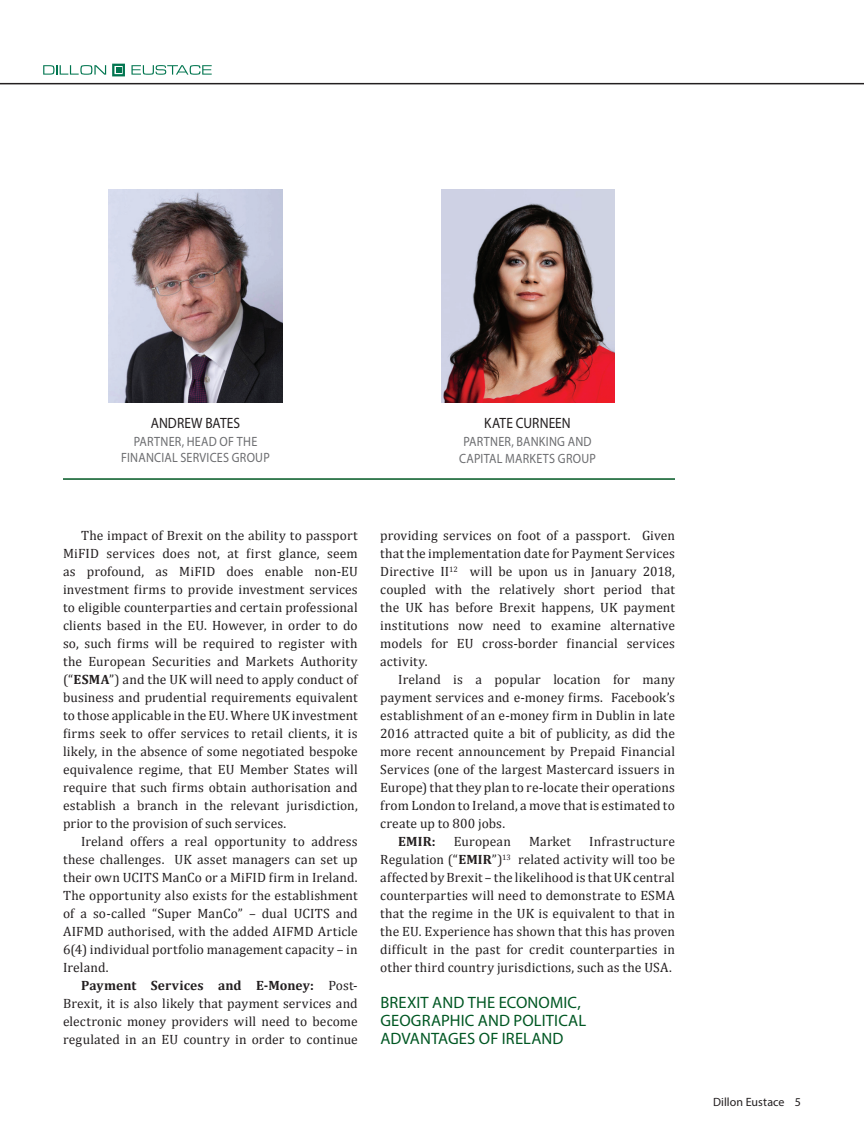
<style>
.page{position:relative;width:864px;height:1134px;background:#fff}
.page>*{position:absolute;margin:0;border:0;box-sizing:border-box;transform-origin:0 0}
.t1{font:16.5px/18px "Myriad Pro";letter-spacing:.01em;color:#005723}
.t2{font:15px "Myriad Pro";letter-spacing:.005em;color:#231f20;scale:.9 1}
.t3{font:13.5px/18px "Cambria";letter-spacing:.01em;color:#231f20;text-align:justify}
.t4{font:13.5px/16.5px "Myriad Pro";letter-spacing:.02em;color:#6c6d70;text-align:center;scale:.9 1}
.t5{font:700 13.5px "Cambria";color:#231f20}
.t6{font:12px "Myriad Pro";letter-spacing:.01em;color:#231f20}
.s1{font-weight:700}
</style>
<div class="page">
<hr style="left:0;top:83px;width:864px;height:1px;background:#231f20">
<img style="left:441px;top:189px;width:174px;height:214px">
<img style="left:109px;top:189px;width:174px;height:214px">
<hr style="left:63px;top:478px;width:612px;height:2px;background:#005723">
<svg style="left:43px;top:65px;width:63px;height:10px"></svg>
<svg style="left:131px;top:65px;width:81px;height:10px"></svg>
<svg style="left:112px;top:64px;width:13px;height:12px"></svg>
<p class="t2" style="left:151px;top:414px;width:101px">ANDREW BATES</p>
<p class="t4" style="left:121px;top:433px;width:167px">PARTNER, HEAD OF THE<br>FINANCIAL SERVICES GROUP</p>
<p class="t2" style="left:484px;top:414px;width:98px">KATE CURNEEN</p>
<p class="t4" style="left:459px;top:433px;width:154px">PARTNER, BANKING AND<br>CAPITAL MARKETS GROUP</p>
<p class="t3" style="left:63px;top:526px;width:296px;text-indent:18px">The impact of Brexit on the ability to passport MiFID services does not, at first glance, seem as profound, as MiFID does enable non-EU investment firms to provide investment services to eligible counterparties and certain professional clients based in the EU. However, in order to do so, such firms will be required to register with the European Securities and Markets Authority (“<span class="s1">ESMA</span>”) and the UK will need to apply conduct of business and prudential requirements equivalent to those applicable in the EU. Where UK investment firms seek to offer services to retail clients, it is likely, in the absence of some negotiated bespoke equivalence regime, that EU Member States will require that such firms obtain authorisation and establish a branch in the relevant jurisdiction, prior to the provision of such services.</p>
<p class="t3" style="left:63px;top:832px;width:296px;text-indent:18px">Ireland offers a real opportunity to address these challenges. UK asset managers can set up their own UCITS ManCo or a MiFID firm in Ireland.<br>The opportunity also exists for the establishment of a so-called “Super ManCo” – dual UCITS and AIFMD authorised, with the added AIFMD Article 6(4) individual portfolio management capacity – in Ireland.</p>
<p class="t3" style="left:63px;top:976px;width:296px;text-indent:18px"><span class="s1">Payment Services and E-Money:</span> Post-Brexit, it is also likely that payment services and electronic money providers will need to become regulated in an EU country in order to continue</p>
<p class="t3" style="left:380px;top:526px;width:296px">providing services on foot of a passport. Given that the implementation date for Payment Services Directive II<sup>12</sup> will be upon us in January 2018, coupled with the relatively short period that the UK has before Brexit happens, UK payment institutions now need to examine alternative models for EU cross-border financial services activity.</p>
<p class="t3" style="left:380px;top:670px;width:296px;text-indent:18px">Ireland is a popular location for many payment services and e-money firms. Facebook’s establishment of an e-money firm in Dublin in late 2016 attracted quite a bit of publicity, as did the more recent announcement by Prepaid Financial Services (one of the largest Mastercard issuers in Europe) that they plan to re-locate their operations from London to Ireland, a move that is estimated to create up to 800 jobs.</p>
<p class="t5" style="left:398px;top:832px;width:39px">EMIR:</p>
<p class="t3" style="left:454px;top:832px;width:59px">European</p>
<p class="t3" style="left:529px;top:832px;width:44px">Market</p>
<p class="t3" style="left:380px;top:832px;width:296px;text-indent:209px">Infrastructure Regulation (“<span class="s1">EMIR</span>”)<sup>13</sup> related activity will too be affected by Brexit – the likelihood is that UK central counterparties will need to demonstrate to ESMA that the regime in the UK is equivalent to that in the EU. Experience has shown that this has proven difficult in the past for credit counterparties in other third country jurisdictions, such as the USA.</p>
<p class="t1" style="left:380px;top:993px;width:207px">BREXIT AND THE ECONOMIC,<br>GEOGRAPHIC AND POLITICAL<br>ADVANTAGES OF IRELAND</p>
<p class="t6" style="left:713px;top:1095px;width:89px">Dillon Eustace 5</p>
</div>
